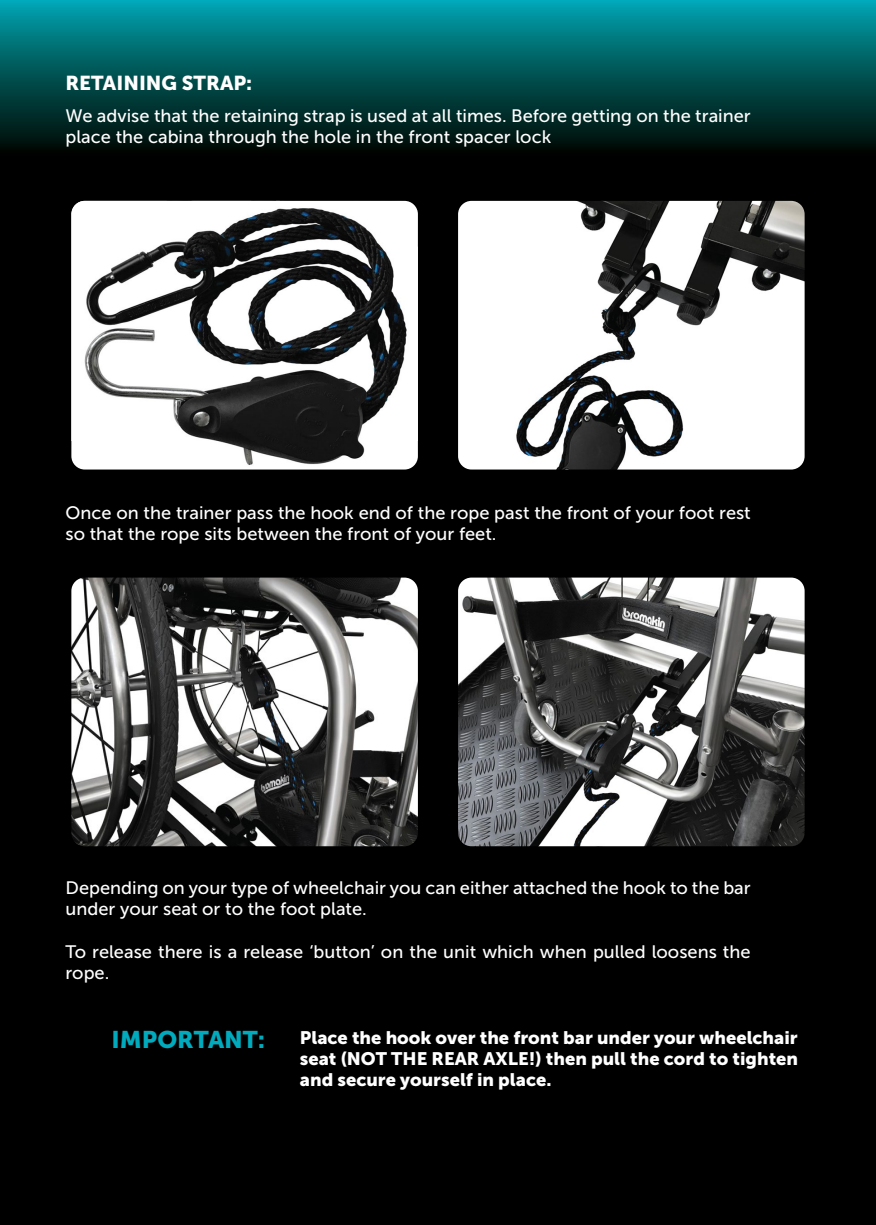
<style>
.page{position:relative;width:876px;height:1225px;background:#000}
.page>*{position:absolute;margin:0;border:0;box-sizing:border-box;transform-origin:0 0}
.t1{font:24px "Museo Sans 900";color:#00abbd}
.t2{font:20px "Museo Sans 900";color:#fff}
.t3{font:18px/21.2px "Museo Sans 500";color:#fff}
.t4{font:18px/21.2px "Museo Sans 900";color:#fff;text-align:justify}
</style>
<div class="page">
<svg style="left:0;top:0;width:876px;height:147px"></svg>
<img style="left:458px;top:201px;width:347px;height:268px">
<img style="left:71px;top:201px;width:347px;height:268px">
<img style="left:458px;top:577px;width:347px;height:269px">
<img style="left:71px;top:577px;width:347px;height:269px">
<p class="t2" style="left:65px;top:72px;width:188px">RETAINING STRAP:</p>
<p class="t3" style="left:65px;top:105px;width:687px">We advise that the retaining strap is used at all times. Before getting on the trainer place the cabina through the hole in the front spacer lock</p>
<p class="t3" style="left:65px;top:502px;width:687px">Once on the trainer pass the hook end of the rope past the front of your foot rest so that the rope sits between the front of your feet.</p>
<p class="t3" style="left:65px;top:877px;width:687px">Depending on your type of wheelchair you can either attached the hook to the bar under your seat or to the foot plate.</p>
<p class="t3" style="left:65px;top:940px;width:687px">To release there is a release ‘button’ on the unit which when pulled loosens the rope.</p>
<h1 class="t1" style="left:112px;top:1026px;width:155px">IMPORTANT:</h1>
<p class="t4" style="left:300px;top:1026px;width:500px">Place the hook over the front bar under your wheelchair seat (NOT THE REAR AXLE!) then pull the cord to tighten and secure yourself in place.</p>
</div>
